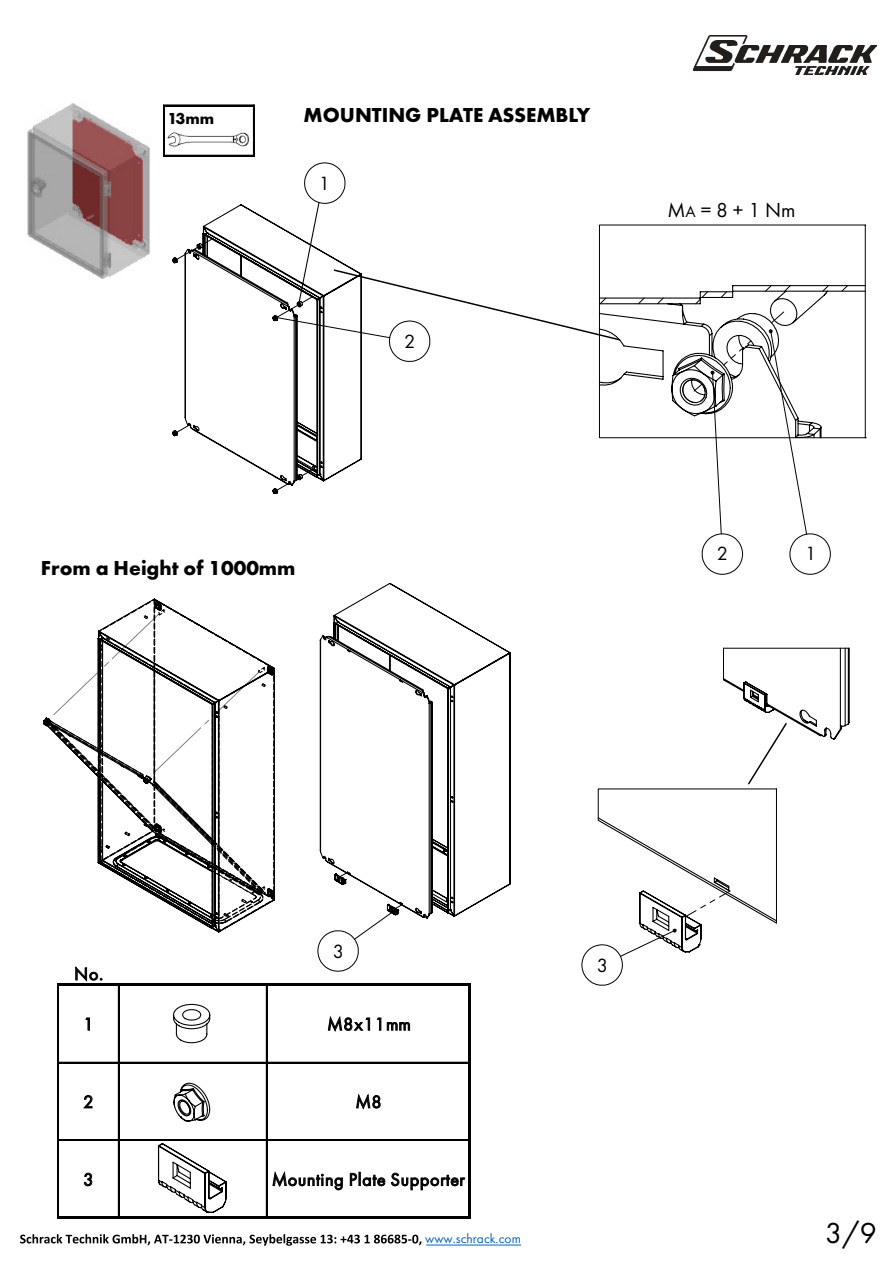
<style>
.page{position:relative;width:893px;height:1263px;background:#fff}
.page>*{position:absolute;margin:0;border:0;box-sizing:border-box;transform-origin:0 0}
.t1{font:30px "Futura PT";color:#000}
.t2{font:700 21px "Futura PT";color:#000}
.t3{font:21px "Futura PT";color:#000}
.t4{font:19.8px "Futura PT";color:#000}
.t5{font:18.3px "Futura PT";letter-spacing:.035em;color:#000}
.t6{font:700 16.5px "Futura PT";color:#000}
.t7{font:13.5px "Futura PT";color:#0563c1}
.s1{font-size:16.5px}
</style>
<div class="page">
<svg style="left:20px;top:1234px;width:401px;height:12px"></svg>
<hr style="left:426px;top:1244px;width:95px;height:1px;background:#0563c1">
<img style="left:167px;top:132px;width:83px;height:15px">
<hr style="left:163px;top:105px;width:1px;height:51px;background:#000">
<hr style="left:253px;top:105px;width:2px;height:51px;background:#000">
<hr style="left:163px;top:105px;width:92px;height:1px;background:#000">
<hr style="left:163px;top:155px;width:92px;height:1px;background:#000">
<img style="left:27px;top:103px;width:123px;height:176px">
<svg style="left:304px;top:162px;width:42px;height:39px"></svg>
<svg style="left:172px;top:201px;width:180px;height:292px"></svg>
<svg style="left:173px;top:423px;width:19px;height:12px"></svg>
<svg style="left:173px;top:238px;width:40px;height:25px"></svg>
<svg style="left:599px;top:224px;width:267px;height:44px"></svg>
<svg style="left:273px;top:268px;width:593px;height:307px"></svg>
<svg style="left:319px;top:582px;width:192px;height:337px"></svg>
<svg style="left:335px;top:871px;width:16px;height:7px"></svg>
<svg style="left:317px;top:902px;width:87px;height:70px"></svg>
<svg style="left:581px;top:647px;width:269px;height:339px"></svg>
<svg style="left:173px;top:1003px;width:38px;height:41px"></svg>
<svg style="left:157px;top:1143px;width:70px;height:70px"></svg>
<svg style="left:173px;top:1082px;width:38px;height:40px"></svg>
<svg style="left:43px;top:598px;width:232px;height:335px"></svg>
<img style="left:693px;top:36px;width:184px;height:39px">
<svg style="left:75px;top:966px;width:27px;height:16px"></svg>
<svg style="left:85px;top:1017px;width:5px;height:14px"></svg>
<svg style="left:328px;top:1016px;width:42px;height:16px"></svg>
<svg style="left:377px;top:1017px;width:4px;height:14px"></svg>
<svg style="left:387px;top:1022px;width:23px;height:9px"></svg>
<svg style="left:83px;top:1095px;width:10px;height:13px"></svg>
<svg style="left:356px;top:1093px;width:25px;height:17px"></svg>
<svg style="left:84px;top:1172px;width:8px;height:14px"></svg>
<svg style="left:272px;top:1171px;width:71px;height:19px"></svg>
<svg style="left:350px;top:1172px;width:115px;height:18px"></svg>
<hr style="left:57px;top:983px;width:1px;height:235px;background:#000">
<hr style="left:118px;top:986px;width:1px;height:230px;background:#000">
<hr style="left:266px;top:986px;width:1px;height:230px;background:#000">
<hr style="left:468px;top:986px;width:3px;height:232px;background:#000">
<hr style="left:58px;top:983px;width:413px;height:3px;background:#000">
<hr style="left:58px;top:1062px;width:410px;height:1px;background:#000">
<hr style="left:58px;top:1139px;width:410px;height:1px;background:#000">
<hr style="left:58px;top:1140px;width:410px;height:1px;background:#000">
<hr style="left:58px;top:1216px;width:413px;height:2px;background:#000">
<p class="t6" style="left:167px;top:108px;width:48px">13mm</p>
<p class="t2" style="left:303px;top:102px;width:288px">MOUNTING PLATE ASSEMBLY</p>
<p class="t4" style="left:319px;top:172px;width:13px">1</p>
<p class="t4" style="left:404px;top:330px;width:13px">2</p>
<p class="t3" style="left:667px;top:198px;width:130px">M<span class="s1">A</span> = 8 + 1 Nm</p>
<p class="t2" style="left:41px;top:554px;width:256px">From a Height of 1000mm</p>
<p class="t4" style="left:717px;top:542px;width:13px">2</p>
<p class="t4" style="left:805px;top:542px;width:13px">1</p>
<p class="t4" style="left:333px;top:940px;width:13px">3</p>
<p class="t5" style="left:74px;top:963px;width:30px">No.</p>
<p class="t5" style="left:83px;top:1013px;width:12px">1</p>
<p class="t5" style="left:327px;top:1013px;width:85px">M8x11mm</p>
<p class="t5" style="left:83px;top:1091px;width:12px">2</p>
<p class="t5" style="left:356px;top:1091px;width:28px">M8</p>
<p class="t5" style="left:83px;top:1168px;width:12px">3</p>
<p class="t5" style="left:272px;top:1168px;width:194px">Mounting Plate Supporter</p>
<p class="t7" style="left:425px;top:1231px;width:97px">www.schrack.com</p>
<p class="t4" style="left:597px;top:954px;width:13px">3</p>
<h1 class="t1" style="left:825px;top:1215px;width:53px">3/9</h1>
</div>
